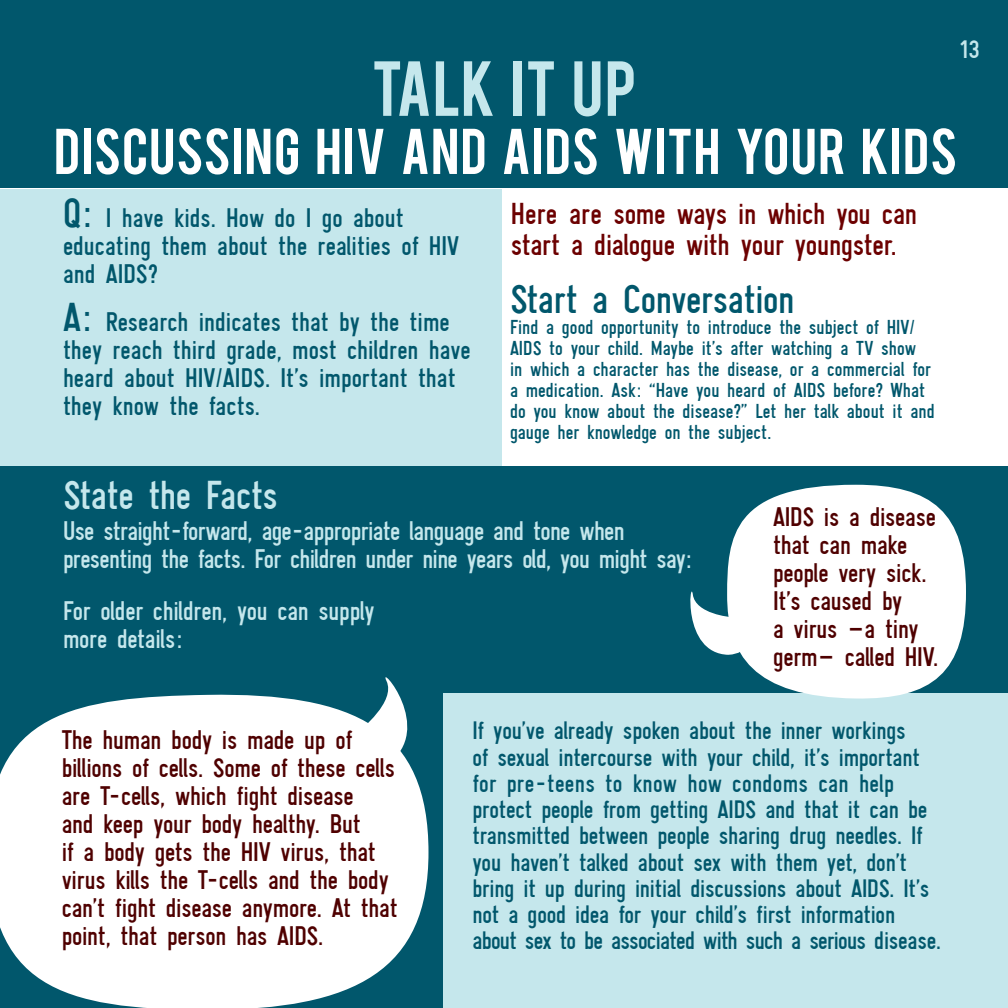
<style>
.page{position:relative;width:1008px;height:1008px;background:#fff}
.page>*{position:absolute;margin:0;border:0;box-sizing:border-box;transform-origin:0 0}
.t1{font:61.25px "Bebas";letter-spacing:.015em;color:#c5e7ec}
.t2{font:50.75px "Bebas";letter-spacing:.02em;color:#fff}
.t3{font:42px "Gliscor Gothic";letter-spacing:-.01em;color:#01576c}
.t4{font:42px "Gliscor Gothic";letter-spacing:-.01em;color:#c5e7ec}
.t5{font:31.5px/31.5px "Gliscor Gothic";letter-spacing:-.01em;color:#6c0000}
.t6{font:28px/28px "Gliscor Gothic";letter-spacing:-.01em;color:#4f0000}
.t7{font:28px/28px "Gliscor Gothic";color:#01576c}
.t8{font:28px/28px "Gliscor Gothic";letter-spacing:-.025em;color:#c5e7ec}
.t9{font:26.25px/26.2px "Gliscor Gothic";letter-spacing:-.01em;color:#01576c}
.t10{font:26.25px "Gliscor Gothic";color:#c5e7ec}
.t11{font:21px/21px "Gliscor Gothic";color:#01576c}
.s1{font-size:42px}
</style>
<div class="page">
<div style="left:0;top:189px;width:501px;height:281px;background:#c5e7ec"></div>
<div style="left:0;top:0;width:1008px;height:188px;background:#01576c"></div>
<div style="left:0;top:466px;width:1008px;height:298px;background:#01576c"></div>
<div style="left:0;top:746px;width:648px;height:262px;background:#01576c"></div>
<svg style="left:0;top:694px;width:428px;height:314px;background:#e6eef0"></svg>
<div style="left:444px;top:693px;width:564px;height:315px;background:#c5e7ec"></div>
<svg style="left:356px;top:677px;width:72px;height:103px"></svg>
<svg style="left:727px;top:485px;width:239px;height:214px;background:#dee9ec"></svg>
<svg style="left:690px;top:575px;width:61px;height:80px"></svg>
<p class="t10" style="left:958px;top:33px;width:23px">13</p>
<h1 class="t1" style="left:372px;top:44px;width:266px">TALK IT UP</h1>
<h2 class="t2" style="left:54px;top:114px;width:905px">DISCUSSING HIV AND AIDS WITH YOUR KIDS</h2>
<p class="t7" style="left:63px;top:203px;width:398px"><span class="s1">Q:</span> I have kids. How do I go about educating them about the realities of HIV and AIDS?</p>
<p class="t7" style="left:63px;top:307px;width:409px"><span class="s1">A:</span> Research indicates that by the time they reach third grade, most children have heard about HIV/AIDS. It’s important that they know the facts.</p>
<p class="t5" style="left:511px;top:197px;width:408px">Here are some ways in which you can start a dialogue with your youngster.</p>
<h3 class="t3" style="left:510px;top:274px;width:286px">Start a Conversation</h3>
<p class="t11" style="left:510px;top:316px;width:426px">Find a good opportunity to introduce the subject of HIV/ AIDS to your child. Maybe it’s after watching a TV show<br>in which a character has the disease, or a commercial for a medication. Ask: “Have you heard of AIDS before? What do you know about the disease?” Let her talk about it and gauge her knowledge on the subject.</p>
<h3 class="t4" style="left:63px;top:470px;width:217px">State the Facts</h3>
<p class="t8" style="left:63px;top:517px;width:630px">Use straight-forward, age-appropriate language and tone when presenting the facts. For children under nine years old, you might say:</p>
<p class="t8" style="left:63px;top:597px;width:313px">For older children, you can supply more details:</p>
<p class="t6" style="left:773px;top:502px;width:167px">AIDS is a disease that can make people very sick.<br>It’s caused by<br>a virus –a tiny germ– called HIV.</p>
<p class="t6" style="left:62px;top:726px;width:337px">The human body is made up of billions of cells. Some of these cells are T-cells, which fight disease<br>and keep your body healthy. But<br>if a body gets the HIV virus, that virus kills the T-cells and the body can’t fight disease anymore. At that point, that person has AIDS.</p>
<p class="t9" style="left:472px;top:717px;width:470px">If you’ve already spoken about the inner workings<br>of sexual intercourse with your child, it’s important for pre-teens to know how condoms can help protect people from getting AIDS and that it can be transmitted between people sharing drug needles. If you haven’t talked about sex with them yet, don’t bring it up during initial discussions about AIDS. It’s not a good idea for your child’s first information about sex to be associated with such a serious disease.</p>
</div>
